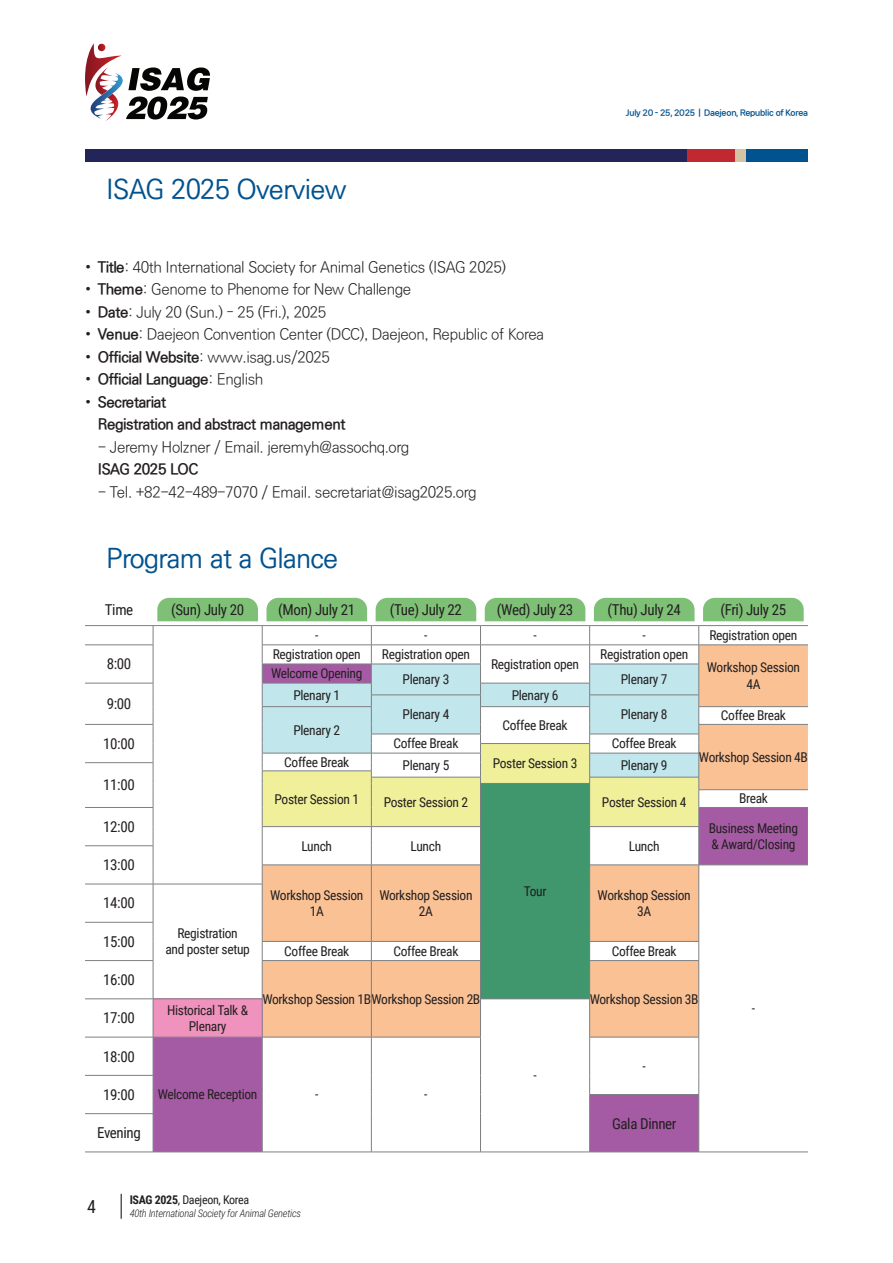
<style>
.page{position:relative;width:893px;height:1263px;background:#fff}
.page>*{position:absolute;margin:0;border:0;box-sizing:border-box;transform-origin:0 0}
.t1{font:500 27px "Ko Pub World Dotum";letter-spacing:-.025em;color:#01528f}
.t2{font:18px "Roboto Condensed";color:#231f20}
.t3{font:300 15px "Ko Pub World Dotum";letter-spacing:-.025em;color:#231f20}
.t4{font:15px "Roboto Condensed";letter-spacing:-.025em;color:#231f20}
.t5{font:700 15px/22.5px "Ko Pub World Dotum";letter-spacing:-.025em;color:#231f20}
.t6{font:13.5px/16.2px "Roboto Condensed";letter-spacing:-.025em;color:#231f20;text-align:center}
.t7{font:12px "Roboto Condensed";letter-spacing:-.025em;color:#231f20}
.t8{font:italic 300 10.5px "Roboto Condensed";letter-spacing:-.025em;color:#231f20}
.t9{font:7.8px "Nanum Square Neo TTF d Eb";letter-spacing:-.025em;color:#01528f}
.s1{font-weight:700}
.s2{font-weight:300}
</style>
<div class="page">
<div style="left:85px;top:149px;width:723px;height:13px;background:#232458"></div>
<div style="left:687px;top:149px;width:48px;height:13px;background:#c22831"></div>
<div style="left:735px;top:149px;width:12px;height:13px;background:#d5c1a4"></div>
<div style="left:747px;top:149px;width:61px;height:13px;background:#01528f"></div>
<svg style="left:121px;top:1194px;width:1px;height:25px"></svg>
<svg style="left:85px;top:43px;width:125px;height:78px"></svg>
<hr style="left:699px;top:625px;width:109px;height:1px;background:#7d8083">
<hr style="left:699px;top:645px;width:109px;height:1px;background:#7d8083">
<hr style="left:699px;top:706px;width:109px;height:1px;background:#7d8083">
<hr style="left:699px;top:724px;width:109px;height:1px;background:#7d8083">
<hr style="left:699px;top:789px;width:109px;height:1px;background:#7d8083">
<hr style="left:699px;top:807px;width:109px;height:1px;background:#7d8083">
<hr style="left:699px;top:865px;width:109px;height:1px;background:#7d8083">
<hr style="left:699px;top:1152px;width:109px;height:1px;background:#7d8083">
<hr style="left:480px;top:1152px;width:110px;height:1px;background:#7d8083">
<hr style="left:153px;top:1152px;width:109px;height:1px;background:#7d8083">
<hr style="left:262px;top:1152px;width:109px;height:1px;background:#7d8083">
<hr style="left:371px;top:1152px;width:109px;height:1px;background:#7d8083">
<hr style="left:590px;top:1152px;width:109px;height:1px;background:#7d8083">
<hr style="left:85px;top:1152px;width:68px;height:1px;background:#7d8083">
<svg style="left:85px;top:598px;width:719px;height:554px"></svg>
<h1 class="t1" style="left:106px;top:171px;width:242px">ISAG 2025 Overview</h1>
<p class="t3" style="left:85px;top:256px;width:423px">• <span class="s1">Title</span>: 40th International Society for Animal Genetics (ISAG 2025)</p>
<p class="t3" style="left:85px;top:279px;width:328px">• <span class="s1">Theme</span>: Genome to Phenome for New Challenge</p>
<p class="t3" style="left:85px;top:301px;width:243px">• <span class="s1">Date</span>: July 20 (Sun.) – 25 (Fri.), 2025</p>
<p class="t3" style="left:85px;top:324px;width:460px">• <span class="s1">Venue</span>: Daejeon Convention Center (DCC), Daejeon, Republic of Korea</p>
<p class="t3" style="left:85px;top:346px;width:246px">• <span class="s1">Official Website</span>: www.isag.us/2025</p>
<p class="t5" style="left:85px;top:369px;width:180px"><span class="s2">•</span> Official Language<span class="s2">: English</span></p>
<p class="t5" style="left:98px;top:391px;width:249px;text-indent:-13px"><span class="s2">•</span> Secretariat<br>Registration and abstract management</p>
<p class="t3" style="left:98px;top:436px;width:313px">- Jeremy Holzner / Email. jeremyh@assochq.org</p>
<p class="t5" style="left:98px;top:459px;width:102px">ISAG 2025 LOC</p>
<p class="t3" style="left:98px;top:481px;width:380px">- Tel. +82-42-489-7070 / Email. secretariat@isag2025.org</p>
<p class="t9" style="left:626px;top:108px;width:183px">July 20 - 25, 2025 | Daejeon, Republic of Korea</p>
<h1 class="t1" style="left:106px;top:540px;width:234px">Program at a Glance</h1>
<p class="t4" style="left:105px;top:599px;width:30px">Time</p>
<p class="t4" style="left:171px;top:599px;width:75px">(Sun) July 20</p>
<p class="t4" style="left:278px;top:599px;width:78px">(Mon) July 21</p>
<p class="t4" style="left:390px;top:599px;width:74px">(Tue) July 22</p>
<p class="t4" style="left:497px;top:599px;width:78px">(Wed) July 23</p>
<p class="t4" style="left:608px;top:599px;width:75px">(Thu) July 24</p>
<p class="t4" style="left:720px;top:599px;width:67px">(Fri) July 25</p>
<p class="t6" style="left:315px;top:627px;width:5px">-</p>
<p class="t6" style="left:424px;top:627px;width:5px">-</p>
<p class="t6" style="left:533px;top:627px;width:5px">-</p>
<p class="t6" style="left:642px;top:627px;width:5px">-</p>
<p class="t6" style="left:709px;top:627px;width:90px">Registration open</p>
<p class="t4" style="left:107px;top:653px;width:26px">8:00</p>
<p class="t6" style="left:273px;top:646px;width:90px">Registration open</p>
<p class="t6" style="left:382px;top:646px;width:90px">Registration open</p>
<p class="t6" style="left:600px;top:646px;width:90px">Registration open</p>
<p class="t6" style="left:491px;top:655px;width:90px">Registration open</p>
<p class="t6" style="left:707px;top:659px;width:95px">Workshop Session<br>4A</p>
<p class="t6" style="left:271px;top:665px;width:93px">Welcome Opening</p>
<p class="t6" style="left:402px;top:671px;width:48px">Plenary 3</p>
<p class="t6" style="left:621px;top:671px;width:48px">Plenary 7</p>
<p class="t6" style="left:293px;top:686px;width:48px">Plenary 1</p>
<p class="t6" style="left:512px;top:686px;width:48px">Plenary 6</p>
<p class="t6" style="left:403px;top:706px;width:48px">Plenary 4</p>
<p class="t6" style="left:621px;top:706px;width:48px">Plenary 8</p>
<p class="t6" style="left:293px;top:721px;width:48px">Plenary 2</p>
<p class="t6" style="left:503px;top:716px;width:67px">Coffee Break</p>
<p class="t4" style="left:107px;top:693px;width:26px">9:00</p>
<p class="t6" style="left:721px;top:707px;width:67px">Coffee Break</p>
<p class="t4" style="left:103px;top:733px;width:33px">10:00</p>
<p class="t6" style="left:393px;top:735px;width:67px">Coffee Break</p>
<p class="t6" style="left:612px;top:735px;width:67px">Coffee Break</p>
<p class="t4" style="left:103px;top:774px;width:33px">11:00</p>
<p class="t6" style="left:284px;top:753px;width:67px">Coffee Break</p>
<p class="t6" style="left:403px;top:756px;width:48px">Plenary 5</p>
<p class="t6" style="left:493px;top:755px;width:86px">Poster Session 3</p>
<p class="t6" style="left:621px;top:756px;width:48px">Plenary 9</p>
<p class="t6" style="left:275px;top:790px;width:86px">Poster Session 1</p>
<p class="t6" style="left:384px;top:793px;width:86px">Poster Session 2</p>
<p class="t6" style="left:602px;top:793px;width:86px">Poster Session 4</p>
<p class="t6" style="left:699px;top:748px;width:110px">Workshop Session 4B</p>
<p class="t6" style="left:739px;top:790px;width:30px">Break</p>
<p class="t4" style="left:103px;top:816px;width:33px">12:00</p>
<p class="t6" style="left:709px;top:819px;width:91px">Business Meeting</p>
<p class="t6" style="left:301px;top:837px;width:32px">Lunch</p>
<p class="t6" style="left:411px;top:837px;width:32px">Lunch</p>
<p class="t6" style="left:629px;top:837px;width:32px">Lunch</p>
<p class="t6" style="left:711px;top:836px;width:86px">&amp; Award/Closing</p>
<p class="t4" style="left:103px;top:854px;width:33px">13:00</p>
<p class="t6" style="left:270px;top:886px;width:95px">Workshop Session<br>1A</p>
<p class="t6" style="left:379px;top:886px;width:95px">Workshop Session<br>2A</p>
<p class="t6" style="left:598px;top:886px;width:95px">Workshop Session<br>3A</p>
<p class="t6" style="left:524px;top:882px;width:24px">Tour</p>
<p class="t4" style="left:103px;top:893px;width:33px">14:00</p>
<p class="t4" style="left:103px;top:931px;width:33px">15:00</p>
<p class="t4" style="left:103px;top:969px;width:33px">16:00</p>
<p class="t6" style="left:165px;top:925px;width:86px">Registration<br>and poster setup</p>
<p class="t4" style="left:103px;top:1007px;width:33px">17:00</p>
<p class="t6" style="left:167px;top:1001px;width:83px">Historical Talk &amp;<br>Plenary</p>
<p class="t4" style="left:103px;top:1046px;width:33px">18:00</p>
<p class="t6" style="left:284px;top:942px;width:67px">Coffee Break</p>
<p class="t6" style="left:393px;top:942px;width:67px">Coffee Break</p>
<p class="t6" style="left:612px;top:942px;width:67px">Coffee Break</p>
<p class="t6" style="left:262px;top:990px;width:219px">Workshop Session 1BWorkshop Session 2B</p>
<p class="t6" style="left:590px;top:990px;width:110px">Workshop Session 3B</p>
<p class="t6" style="left:533px;top:1067px;width:5px">-</p>
<p class="t6" style="left:642px;top:1057px;width:5px">-</p>
<p class="t4" style="left:103px;top:1084px;width:33px">19:00</p>
<p class="t4" style="left:97px;top:1122px;width:45px">Evening</p>
<p class="t6" style="left:158px;top:1086px;width:101px">Welcome Reception</p>
<p class="t6" style="left:315px;top:1086px;width:5px">-</p>
<p class="t6" style="left:424px;top:1086px;width:5px">-</p>
<h2 class="t2" style="left:87px;top:1194px;width:10px">4</h2>
<p class="t7" style="left:130px;top:1191px;width:121px"><span class="s1">ISAG 2025</span>, Daejeon, Korea</p>
<p class="t8" style="left:130px;top:1206px;width:173px">40th International Society for Animal Genetics</p>
<p class="t4" style="left:612px;top:1113px;width:66px">Gala Dinner</p>
<p class="t6" style="left:752px;top:1000px;width:5px">-</p>
</div>
